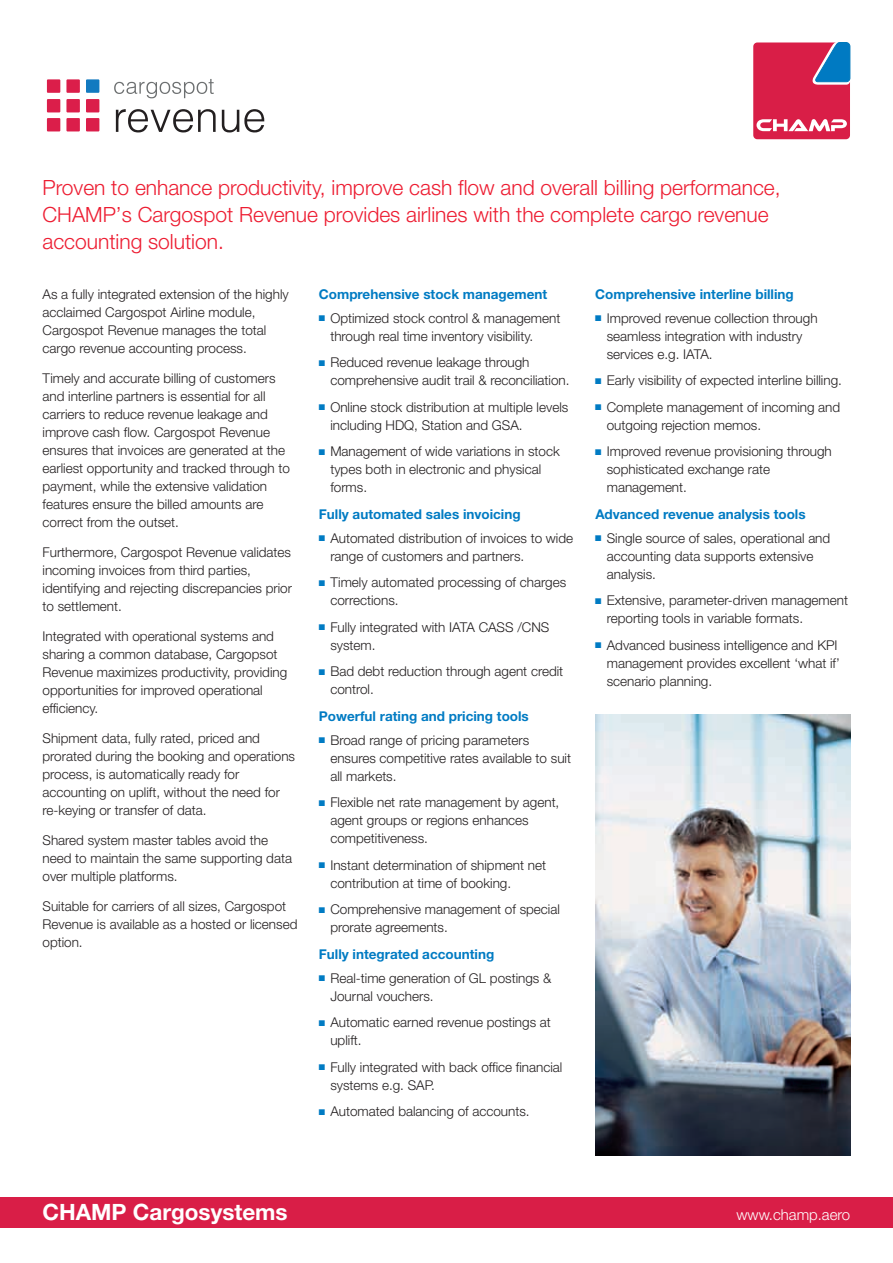
<style>
.page{position:relative;width:893px;height:1263px;background:#fff}
.page>*{position:absolute;margin:0;border:0;box-sizing:border-box;transform-origin:0 0}
.t1{font:700 22.5px "Helvetica Neue";color:#fff}
.t2{font:300 21px/27px "Helvetica Neue";color:#ed1c31}
.t3{font:300 15px "Helvetica Neue";color:#fff}
.t4{font:300 13.5px/18px "Helvetica Neue";color:#231f20}
.t5{font:700 13.5px "Helvetica Neue";color:#007bc3}
.s1{color:#007bc3}
</style>
<div class="page">
<svg style="left:753px;top:42px;width:98px;height:97px;background:#c53d65"></svg>
<div style="left:46px;top:79px;width:15px;height:15px;background:#db1e4a;border-radius:2px"></div>
<div style="left:45px;top:78px;width:17px;height:17px;border:2px solid #fff;border-radius:2px"></div>
<div style="left:46px;top:98px;width:15px;height:15px;background:#db1e4a;border-radius:2px"></div>
<div style="left:45px;top:97px;width:17px;height:17px;border:2px solid #fff;border-radius:2px"></div>
<div style="left:46px;top:117px;width:15px;height:15px;background:#db1e4a;border-radius:2px"></div>
<div style="left:45px;top:116px;width:17px;height:17px;border:2px solid #fff;border-radius:2px"></div>
<div style="left:66px;top:79px;width:15px;height:15px;background:#db1e4a;border-radius:2px"></div>
<div style="left:65px;top:78px;width:17px;height:17px;border:2px solid #fff;border-radius:2px"></div>
<div style="left:66px;top:98px;width:15px;height:15px;background:#db1e4a;border-radius:2px"></div>
<div style="left:65px;top:97px;width:17px;height:17px;border:2px solid #fff;border-radius:2px"></div>
<div style="left:66px;top:117px;width:15px;height:15px;background:#db1e4a;border-radius:2px"></div>
<div style="left:65px;top:116px;width:17px;height:17px;border:2px solid #fff;border-radius:2px"></div>
<div style="left:85px;top:79px;width:15px;height:15px;background:#127ac0;border-radius:2px"></div>
<div style="left:84px;top:78px;width:17px;height:17px;border:2px solid #fff;border-radius:2px"></div>
<div style="left:85px;top:98px;width:15px;height:15px;background:#db1e4a;border-radius:2px"></div>
<div style="left:84px;top:97px;width:17px;height:17px;border:2px solid #fff;border-radius:2px"></div>
<div style="left:85px;top:117px;width:15px;height:15px;background:#db1e4a;border-radius:2px"></div>
<div style="left:84px;top:116px;width:17px;height:17px;border:2px solid #fff;border-radius:2px"></div>
<svg style="left:116px;top:109px;width:100px;height:23px"></svg>
<svg style="left:222px;top:109px;width:42px;height:23px"></svg>
<svg style="left:114px;top:79px;width:100px;height:19px"></svg>
<img style="left:595px;top:714px;width:255px;height:442px">
<div style="left:0;top:1197px;width:893px;height:30px;background:#d91e47"></div>
<h2 class="t2" style="left:43px;top:176px;width:740px">Proven to enhance productivity, improve cash flow and overall billing performance,<br>CHAMP’s Cargospot Revenue provides airlines with the complete cargo revenue accounting solution.</h2>
<p class="t4" style="left:43px;top:286px;width:248px">As a fully integrated extension of the highly acclaimed Cargospot Airline module, Cargospot Revenue manages the total cargo revenue accounting process.</p>
<p class="t4" style="left:43px;top:370px;width:249px">Timely and accurate billing of customers and interline partners is essential for all carriers to reduce revenue leakage and improve cash flow. Cargospot Revenue ensures that invoices are generated at the earliest opportunity and tracked through to payment, while the extensive validation features ensure the billed amounts are correct from the outset.</p>
<p class="t4" style="left:43px;top:544px;width:251px">Furthermore, Cargospot Revenue validates incoming invoices from third parties, identifying and rejecting discrepancies prior to settlement.</p>
<p class="t4" style="left:43px;top:628px;width:246px">Integrated with operational systems and sharing a common database, Cargopsot Revenue maximizes productivity, providing opportunities for improved operational efficiency.</p>
<p class="t4" style="left:43px;top:730px;width:254px">Shipment data, fully rated, priced and prorated during the booking and operations process, is automatically ready for accounting on uplift, without the need for re-keying or transfer of data.</p>
<p class="t4" style="left:43px;top:832px;width:251px">Shared system master tables avoid the need to maintain the same supporting data over multiple platforms.</p>
<p class="t4" style="left:43px;top:898px;width:256px">Suitable for carriers of all sizes, Cargospot<br>Revenue is available as a hosted or licensed option.</p>
<p class="t5" style="left:319px;top:289px;width:230px">Comprehensive stock management</p>
<p class="t4" style="left:330px;top:310px;width:231px;text-indent:-11px"><span class="s1">■</span> Optimized stock control &amp; management through real time inventory visibility.</p>
<p class="t4" style="left:330px;top:355px;width:241px;text-indent:-11px"><span class="s1">■</span> Reduced revenue leakage through comprehensive audit trail &amp; reconciliation.</p>
<p class="t4" style="left:330px;top:399px;width:239px;text-indent:-11px"><span class="s1">■</span> Online stock distribution at multiple levels including HDQ, Station and GSA.</p>
<p class="t4" style="left:330px;top:444px;width:231px;text-indent:-11px"><span class="s1">■</span> Management of wide variations in stock types both in electronic and physical forms.</p>
<p class="t5" style="left:319px;top:509px;width:203px">Fully automated sales invoicing</p>
<p class="t4" style="left:330px;top:530px;width:244px;text-indent:-11px"><span class="s1">■</span> Automated distribution of invoices to wide range of customers and partners.</p>
<p class="t4" style="left:330px;top:575px;width:237px;text-indent:-11px"><span class="s1">■</span> Timely automated processing of charges corrections.</p>
<p class="t4" style="left:330px;top:619px;width:220px;text-indent:-11px"><span class="s1">■</span> Fully integrated with IATA CASS /CNS system.</p>
<p class="t4" style="left:330px;top:664px;width:234px;text-indent:-11px"><span class="s1">■</span> Bad debt reduction through agent credit control.</p>
<p class="t5" style="left:319px;top:711px;width:211px">Powerful rating and pricing tools</p>
<p class="t4" style="left:330px;top:732px;width:242px;text-indent:-11px"><span class="s1">■</span> Broad range of pricing parameters ensures competitive rates available to suit all markets.</p>
<p class="t4" style="left:330px;top:795px;width:230px;text-indent:-11px"><span class="s1">■</span> Flexible net rate management by agent, agent groups or regions enhances competitiveness.</p>
<p class="t4" style="left:330px;top:857px;width:217px;text-indent:-11px"><span class="s1">■</span> Instant determination of shipment net contribution at time of booking.</p>
<p class="t4" style="left:330px;top:902px;width:231px;text-indent:-11px"><span class="s1">■</span> Comprehensive management of special prorate agreements.</p>
<p class="t5" style="left:319px;top:949px;width:177px">Fully integrated accounting</p>
<p class="t4" style="left:330px;top:970px;width:222px;text-indent:-11px"><span class="s1">■</span> Real-time generation of GL postings &amp;<br>Journal vouchers.</p>
<p class="t4" style="left:330px;top:1015px;width:222px;text-indent:-11px"><span class="s1">■</span> Automatic earned revenue postings at uplift.</p>
<p class="t4" style="left:330px;top:1059px;width:233px;text-indent:-11px"><span class="s1">■</span> Fully integrated with back office financial systems e.g. SAP.</p>
<p class="t4" style="left:319px;top:1104px;width:212px"><span class="s1">■</span> Automated balancing of accounts.</p>
<p class="t5" style="left:595px;top:289px;width:200px">Comprehensive interline billing</p>
<p class="t4" style="left:607px;top:310px;width:212px;text-indent:-11px"><span class="s1">■</span> Improved revenue collection through seamless integration with industry services e.g. IATA.</p>
<p class="t4" style="left:595px;top:373px;width:248px"><span class="s1">■</span> Early visibility of expected interline billing.</p>
<p class="t4" style="left:607px;top:399px;width:235px;text-indent:-11px"><span class="s1">■</span> Complete management of incoming and outgoing rejection memos.</p>
<p class="t4" style="left:607px;top:444px;width:227px;text-indent:-11px"><span class="s1">■</span> Improved revenue provisioning through sophisticated exchange rate management.</p>
<p class="t5" style="left:595px;top:509px;width:212px">Advanced revenue analysis tools</p>
<p class="t4" style="left:607px;top:530px;width:225px;text-indent:-11px"><span class="s1">■</span> Single source of sales, operational and accounting data supports extensive analysis.</p>
<p class="t4" style="left:607px;top:593px;width:243px;text-indent:-11px"><span class="s1">■</span> Extensive, parameter-driven management reporting tools in variable formats.</p>
<p class="t4" style="left:607px;top:637px;width:234px;text-indent:-11px"><span class="s1">■</span> Advanced business intelligence and KPI management provides excellent ‘what if’ scenario planning.</p>
<h1 class="t1" style="left:43px;top:1204px;width:247px">CHAMP Cargosystems</h1>
<p class="t3" style="left:736px;top:1209px;width:115px">www.champ.aero</p>
</div>
